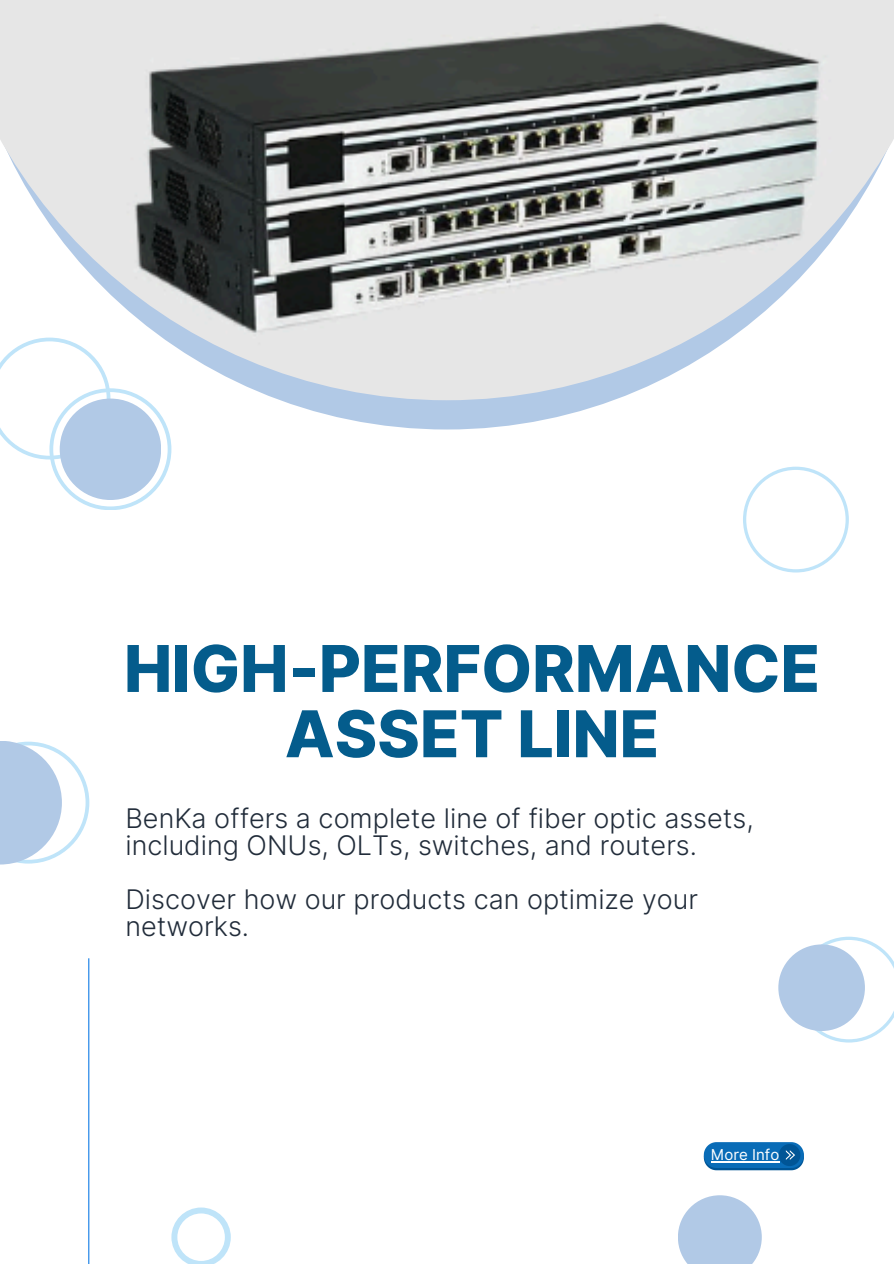
<style>
.page{position:relative;width:894px;height:1264px;background:#fff}
.page>*{position:absolute;margin:0;border:0;box-sizing:border-box;transform-origin:0 0}
.t1{font:800 64.5px/65.2px "Inter";color:#045c8c;text-align:center}
.t2{font:300 27px/27px "Inter";color:#212c3a}
.t3{font:15px "Inter";color:#fff}
</style>
<div class="page">
<svg style="left:280px;top:400px;width:334px;height:29px;fill:#b1c9e6"></svg>
<img style="left:0;top:0;width:893px;height:400px">
<svg style="left:62px;top:752px;width:27px;height:101px"></svg>
<svg style="left:0;top:741px;width:62px;height:123px;fill:#b1c9e6"></svg>
<svg style="left:171px;top:1207px;width:60px;height:56px"></svg>
<svg style="left:743px;top:466px;width:105px;height:106px"></svg>
<svg style="left:0;top:337px;width:171px;height:173px"></svg>
<svg style="left:678px;top:1195px;width:83px;height:68px;background:#bdd1e9"></svg>
<div style="left:60px;top:398px;width:101px;height:102px;background:#b1c9e6;border-radius:50%"></div>
<svg style="left:806px;top:936px;width:87px;height:106px"></svg>
<div style="left:778px;top:944px;width:86px;height:87px;background:#b1c9e6;border-radius:50%"></div>
<hr style="left:88px;top:958px;width:1px;height:305px;background:#127ce5">
<svg style="left:703px;top:1142px;width:100px;height:28px;background:#1d74b6"></svg>
<hr style="left:710px;top:1161px;width:69px;height:1px;background:#fff">
<h3 class="t1" style="left:124px;top:636px;width:697px">HIGH-PERFORMANCE<br>ASSET LINE</h3>
<p class="t2" style="left:125px;top:804px;width:629px">BenKa offers a complete line of fiber optic assets, including ONUs, OLTs, switches, and routers.</p>
<p class="t2" style="left:125px;top:885px;width:574px">Discover how our products can optimize your networks.</p>
<p class="t3" style="left:710px;top:1145px;width:70px">More Info</p>
</div>
